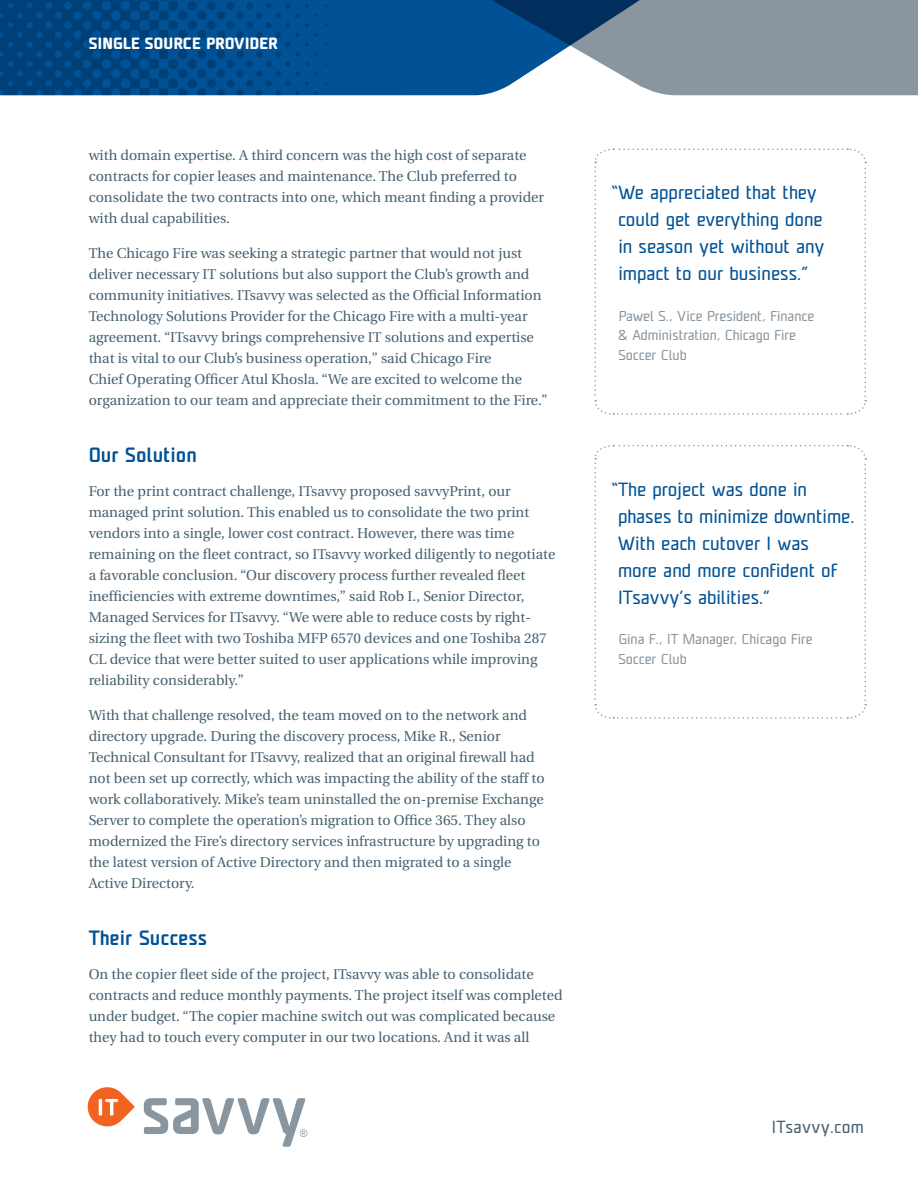
<style>
.page{position:relative;width:918px;height:1188px;background:#fff}
.page>*{position:absolute;margin:0;border:0;box-sizing:border-box;transform-origin:0 0}
.t1{font:500 19.5px "Unicod Sans";color:#005195}
.t2{font:18px/27px "Unicod Sans";color:#005195;text-align:center}
.t3{font:16.5px "Unicod Sans";letter-spacing:.02em;color:#476170}
.t4{font:700 15.3px "Unicod Sans";color:#fff}
.t5{font:14.25px/21px "Utopia";color:#476170}
.t6{font:13.5px/19.5px "Unicod Sans";color:#8996a0}
</style>
<div class="page">
<svg style="left:594px;top:148px;width:273px;height:267px"></svg>
<svg style="left:594px;top:445px;width:273px;height:274px"></svg>
<div style="left:403px;top:0;width:73px;height:95px;background:#005195"></div>
<img style="left:0;top:0;width:403px;height:95px">
<svg style="left:476px;top:0;width:442px;height:95px;background:#788fa2"></svg>
<svg style="left:88px;top:1087px;width:47px;height:40px"></svg>
<svg style="left:144px;top:1098px;width:163px;height:49px"></svg>
<p class="t4" style="left:89px;top:33px;width:191px">SINGLE SOURCE PROVIDER</p>
<p class="t5" style="left:89px;top:145px;width:457px">with domain expertise. A third concern was the high cost of separate contracts for copier leases and maintenance. The Club preferred to consolidate the two contracts into one, which meant finding a provider with dual capabilities.</p>
<p class="t5" style="left:89px;top:243px;width:460px">The Chicago Fire was seeking a strategic partner that would not just deliver necessary IT solutions but also support the Club’s growth and community initiatives. ITsavvy was selected as the Official Information Technology Solutions Provider for the Chicago Fire with a multi-year agreement. “ITsavvy brings comprehensive IT solutions and expertise that is vital to our Club’s business operation,” said Chicago Fire<br>Chief Operating Officer Atul Khosla. “We are excited to welcome the organization to our team and appreciate their commitment to the Fire.”</p>
<h1 class="t1" style="left:89px;top:441px;width:110px">Our Solution</h1>
<p class="t5" style="left:89px;top:481px;width:468px">For the print contract challenge, ITsavvy proposed savvyPrint, our managed print solution. This enabled us to consolidate the two print vendors into a single, lower cost contract. However, there was time remaining on the fleet contract, so ITsavvy worked diligently to negotiate a favorable conclusion. “Our discovery process further revealed fleet inefficiencies with extreme downtimes,” said Rob I., Senior Director, Managed Services for ITsavvy. “We were able to reduce costs by right&shy;sizing the fleet with two Toshiba MFP 6570 devices and one Toshiba 287<br>CL device that were better suited to user applications while improving reliability considerably.”</p>
<p class="t5" style="left:89px;top:705px;width:457px">With that challenge resolved, the team moved on to the network and directory upgrade. During the discovery process, Mike R., Senior Technical Consultant for ITsavvy, realized that an original firewall had not been set up correctly, which was impacting the ability of the staff to work collaboratively. Mike’s team uninstalled the on-premise Exchange Server to complete the operation’s migration to Office 365. They also modernized the Fire’s directory services infrastructure by upgrading to the latest version of Active Directory and then migrated to a single Active Directory.</p>
<h1 class="t1" style="left:89px;top:924px;width:120px">Their Success</h1>
<p class="t5" style="left:89px;top:964px;width:476px">On the copier fleet side of the project, ITsavvy was able to consolidate contracts and reduce monthly payments. The project itself was completed under budget. “The copier machine switch out was complicated because they had to touch every computer in our two locations. And it was all</p>
<p class="t2" style="left:612px;top:178px;width:214px">“We appreciated that they could get everything done in season yet without any impact to our business.”</p>
<p class="t6" style="left:618px;top:305px;width:198px">Pawel S., Vice President, Finance &amp; Administration, Chicago Fire<br>Soccer Club</p>
<p class="t2" style="left:618px;top:475px;width:238px;text-align:left;text-indent:-6px">“The project was done in phases to minimize downtime.<br>With each cutover I was<br>more and more confident of<br>ITsavvy’s abilities.”</p>
<p class="t6" style="left:618px;top:629px;width:196px">Gina F., IT Manager, Chicago Fire<br>Soccer Club</p>
<p class="t3" style="left:772px;top:1116px;width:94px">ITsavvy.com</p>
</div>
